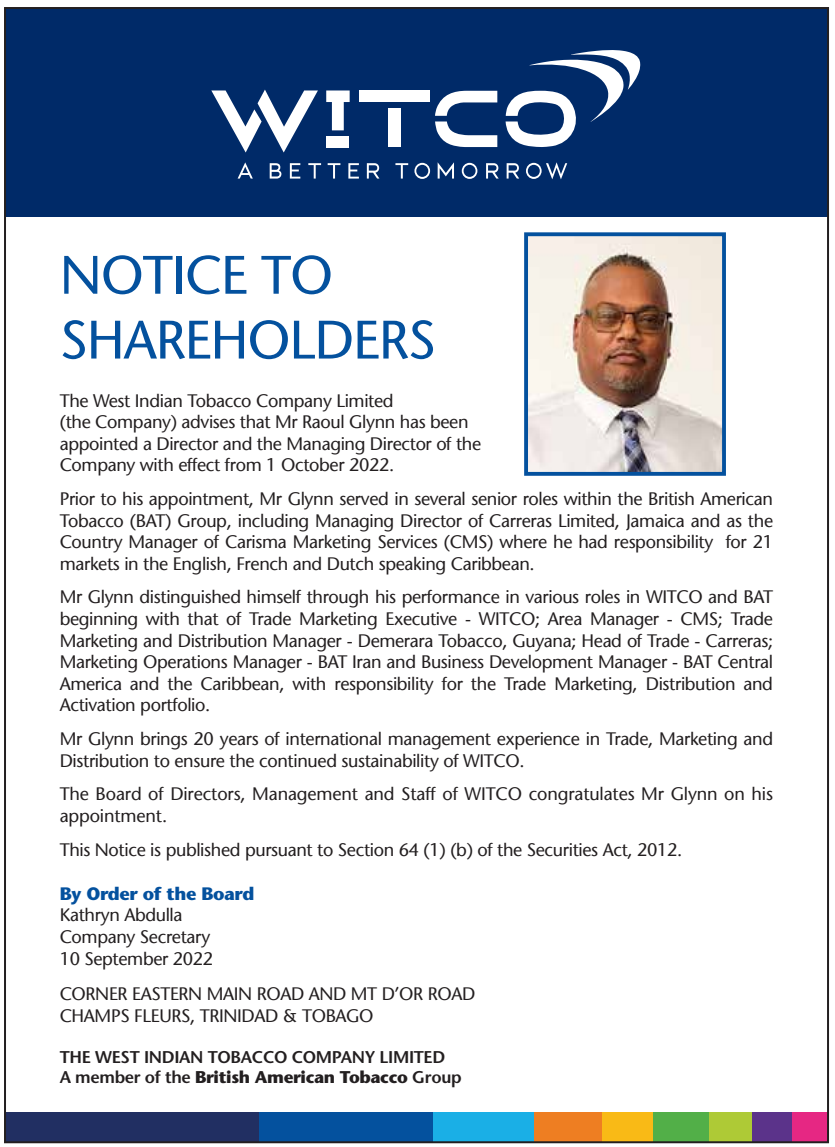
<style>
.page{position:relative;width:835px;height:1147px;background:#fff}
.page>*{position:absolute;margin:0;border:0;box-sizing:border-box;transform-origin:0 0}
.t1{font:54px/64.8px "Stone Sans";letter-spacing:-.02em;color:#04519e}
.t2{font:18px/21.6px "Stone Sans";letter-spacing:-.02em;color:#231f20}
.t3{font:700 18px "Stone Sans";letter-spacing:-.02em;color:#04519e}
.t4{font:600 17px/20.4px "Stone Sans";letter-spacing:-.02em;color:#231f20}
.s1{font-weight:700}
</style>
<div class="page">
<div style="left:5px;top:8px;width:821px;height:208px;background:#002a68"></div>
<svg style="left:505px;top:50px;width:135px;height:97px"></svg>
<svg style="left:435px;top:91px;width:62px;height:56px"></svg>
<div style="left:388px;top:108px;width:12px;height:39px;background:#fff"></div>
<div style="left:359px;top:90px;width:70px;height:12px;background:#fff"></div>
<div style="left:326px;top:136px;width:23px;height:12px;background:#fff"></div>
<svg style="left:326px;top:90px;width:23px;height:40px"></svg>
<svg style="left:211px;top:90px;width:107px;height:62px"></svg>
<svg style="left:237px;top:162px;width:330px;height:17px"></svg>
<div style="left:6px;top:1112px;width:820px;height:30px;background:#e62783"></div>
<div style="left:6px;top:1112px;width:785px;height:30px;background:#5b338a"></div>
<div style="left:150px;top:1112px;width:601px;height:30px;background:#aeca36"></div>
<div style="left:150px;top:1112px;width:558px;height:30px;background:#52af48"></div>
<div style="left:51px;top:1112px;width:601px;height:30px;background:#f9ba16"></div>
<div style="left:51px;top:1112px;width:550px;height:30px;background:#ee7e22"></div>
<div style="left:6px;top:1112px;width:526px;height:30px;background:#1aafe6"></div>
<div style="left:6px;top:1112px;width:426px;height:30px;background:#04519e"></div>
<div style="left:6px;top:1112px;width:252px;height:30px;background:#212f62"></div>
<img style="left:529px;top:237px;width:191px;height:234px">
<div style="left:524px;top:232px;width:201px;height:244px;border:4px solid #04519e"></div>
<h1 class="t1" style="left:60px;top:243px;width:377px">NOTICE TO<br>SHAREHOLDERS</h1>
<p class="t2" style="left:60px;top:389px;width:423px">The West Indian Tobacco Company Limited<br>(the Company) advises that Mr Raoul Glynn has been appointed a Director and the Managing Director of the Company with effect from 1 October 2022.</p>
<p class="t2" style="left:60px;top:488px;width:714px;text-align:justify">Prior to his appointment, Mr Glynn served in several senior roles within the British American Tobacco (BAT) Group, including Managing Director of Carreras Limited, Jamaica and as the Country Manager of Carisma Marketing Services (CMS) where he had responsibility for 21 markets in the English, French and Dutch speaking Caribbean.</p>
<p class="t2" style="left:60px;top:586px;width:714px;text-align:justify">Mr Glynn distinguished himself through his performance in various roles in WITCO and BAT beginning with that of Trade Marketing Executive - WITCO; Area Manager - CMS; Trade Marketing and Distribution Manager - Demerara Tobacco, Guyana; Head of Trade - Carreras; Marketing Operations Manager - BAT Iran and Business Development Manager - BAT Central America and the Caribbean, with responsibility for the Trade Marketing, Distribution and Activation portfolio.</p>
<p class="t2" style="left:60px;top:728px;width:714px">Mr Glynn brings 20 years of international management experience in Trade, Marketing and<br>Distribution to ensure the continued sustainability of WITCO.</p>
<p class="t2" style="left:60px;top:783px;width:714px">The Board of Directors, Management and Staff of WITCO congratulates Mr Glynn on his appointment.</p>
<p class="t2" style="left:60px;top:838px;width:623px">This Notice is published pursuant to Section 64 (1) (b) of the Securities Act, 2012.</p>
<p class="t3" style="left:60px;top:882px;width:196px">By Order of the Board</p>
<p class="t2" style="left:60px;top:904px;width:155px">Kathryn Abdulla<br>Company Secretary<br>10 September 2022</p>
<p class="t2" style="left:60px;top:983px;width:417px">CORNER EASTERN MAIN ROAD AND MT D’OR ROAD<br>CHAMPS FLEURS, TRINIDAD &amp; TOBAGO</p>
<p class="t4" style="left:60px;top:1046px;width:403px">THE WEST INDIAN TOBACCO COMPANY LIMITED<br>A member of the <span class="s1">British American Tobacco</span> Group</p>
</div>
